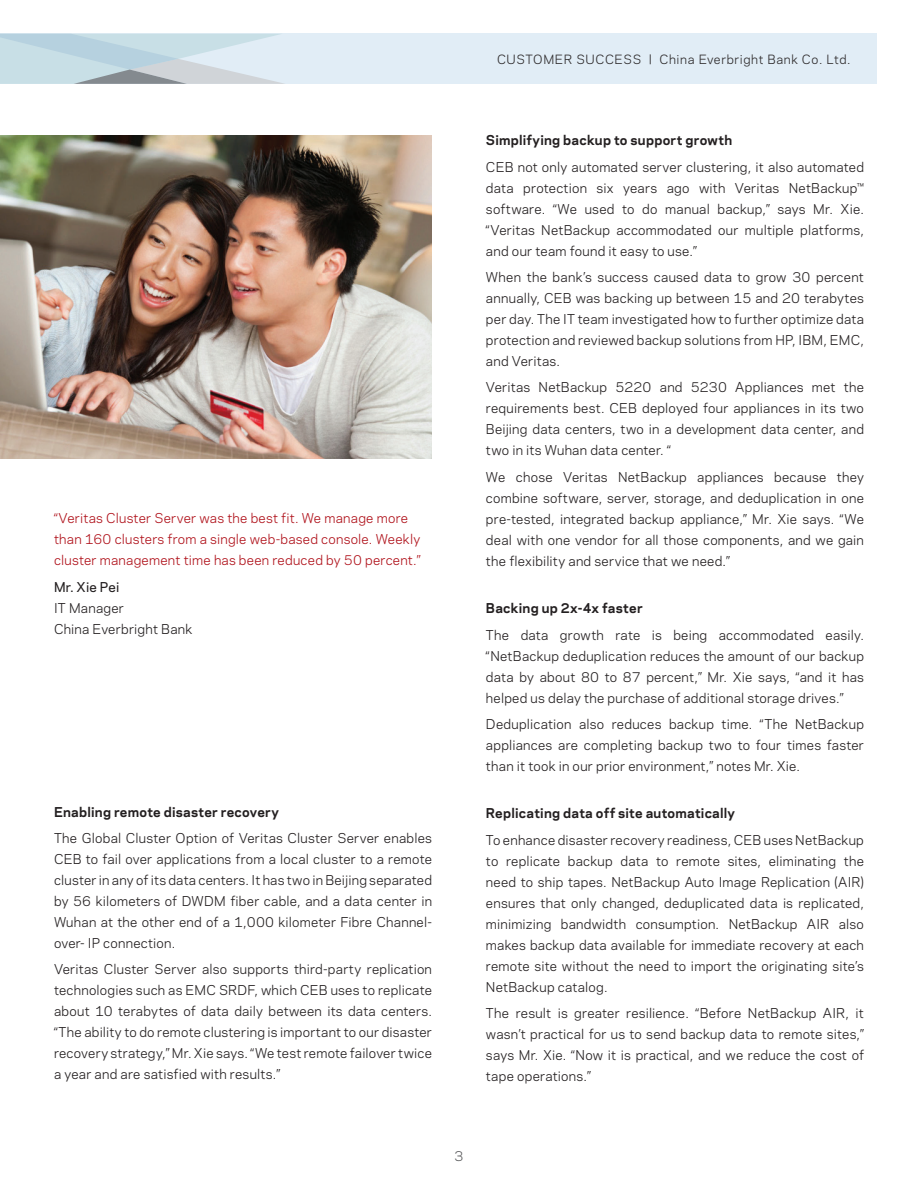
<style>
.page{position:relative;width:918px;height:1188px;background:#fff}
.page>*{position:absolute;margin:0;border:0;box-sizing:border-box;transform-origin:0 0}
.t1{font:12.75px/21px "Polaris";letter-spacing:.02em;color:#231f20;text-align:justify}
.t2{font:12.75px/21px "Polaris";letter-spacing:.02em;color:#b0131c}
.t3{font:700 12.75px "Polaris";letter-spacing:.02em;color:#231f20}
.t4{font:500 12.75px "Polaris";letter-spacing:.015em;color:#231f20}
.t5{font:12.75px "Polaris";color:#57585a}
.t6{font:12px "Polaris";letter-spacing:.05em;color:#2e2b2c}
</style>
<div class="page">
<div style="left:0;top:34px;width:878px;height:50px;background:#e1edf6"></div>
<svg style="left:0;top:34px;width:284px;height:50px"></svg>
<img style="left:0;top:135px;width:432px;height:324px">
<p class="t6" style="left:497px;top:50px;width:355px">CUSTOMER SUCCESS | China Everbright Bank Co. Ltd.</p>
<p class="t2" style="left:54px;top:507px;width:368px">“Veritas Cluster Server was the best fit. We manage more than 160 clusters from a single web-based console. Weekly cluster management time has been reduced by 50 percent.”</p>
<p class="t4" style="left:54px;top:577px;width:67px">Mr. Xie Pei</p>
<p class="t1" style="left:54px;top:597px;width:140px">IT Manager<br>China Everbright Bank</p>
<p class="t3" style="left:54px;top:802px;width:226px">Enabling remote disaster recovery</p>
<p class="t1" style="left:54px;top:827px;width:380px">The Global Cluster Option of Veritas Cluster Server enables CEB to fail over applications from a local cluster to a remote cluster in any of its data centers. It has two in Beijing separated by 56 kilometers of DWDM fiber cable, and a data center in Wuhan at the other end of a 1,000 kilometer Fibre Channel&shy;over- IP connection.</p>
<p class="t1" style="left:54px;top:958px;width:380px">Veritas Cluster Server also supports third-party replication technologies such as EMC SRDF, which CEB uses to replicate about 10 terabytes of data daily between its data centers. “The ability to do remote clustering is important to our disaster recovery strategy,” Mr. Xie says. “We test remote failover twice a year and are satisfied with results.”</p>
<p class="t3" style="left:486px;top:131px;width:248px">Simplifying backup to support growth</p>
<p class="t1" style="left:486px;top:156px;width:380px">CEB not only automated server clustering, it also automated data protection six years ago with Veritas NetBackup™ software. “We used to do manual backup,” says Mr. Xie. “Veritas NetBackup accommodated our multiple platforms, and our team found it easy to use.”</p>
<p class="t1" style="left:486px;top:266px;width:379px">When the bank’s success caused data to grow 30 percent annually, CEB was backing up between 15 and 20 terabytes per day. The IT team investigated how to further optimize data protection and reviewed backup solutions from HP, IBM, EMC, and Veritas.</p>
<p class="t1" style="left:486px;top:376px;width:380px">Veritas NetBackup 5220 and 5230 Appliances met the requirements best. CEB deployed four appliances in its two Beijing data centers, two in a development data center, and two in its Wuhan data center. “</p>
<p class="t1" style="left:486px;top:466px;width:380px">We chose Veritas NetBackup appliances because they combine software, server, storage, and deduplication in one pre-tested, integrated backup appliance,” Mr. Xie says. “We deal with one vendor for all those components, and we gain the flexibility and service that we need.”</p>
<p class="t3" style="left:486px;top:599px;width:158px">Backing up 2x-4x faster</p>
<p class="t1" style="left:486px;top:624px;width:380px">The data growth rate is being accommodated easily. “NetBackup deduplication reduces the amount of our backup data by about 80 to 87 percent,” Mr. Xie says, “and it has helped us delay the purchase of additional storage drives.”</p>
<p class="t1" style="left:486px;top:713px;width:380px">Deduplication also reduces backup time. “The NetBackup appliances are completing backup two to four times faster than it took in our prior environment,” notes Mr. Xie.</p>
<p class="t3" style="left:486px;top:804px;width:251px">Replicating data off site automatically</p>
<p class="t1" style="left:486px;top:829px;width:380px">To enhance disaster recovery readiness, CEB uses NetBackup to replicate backup data to remote sites, eliminating the need to ship tapes. NetBackup Auto Image Replication (AIR) ensures that only changed, deduplicated data is replicated, minimizing bandwidth consumption. NetBackup AIR also makes backup data available for immediate recovery at each remote site without the need to import the originating site’s NetBackup catalog.</p>
<p class="t1" style="left:486px;top:1002px;width:380px">The result is greater resilience. “Before NetBackup AIR, it wasn’t practical for us to send backup data to remote sites,” says Mr. Xie. “Now it is practical, and we reduce the cost of tape operations.”</p>
<p class="t5" style="left:455px;top:1147px;width:10px">3</p>
</div>
